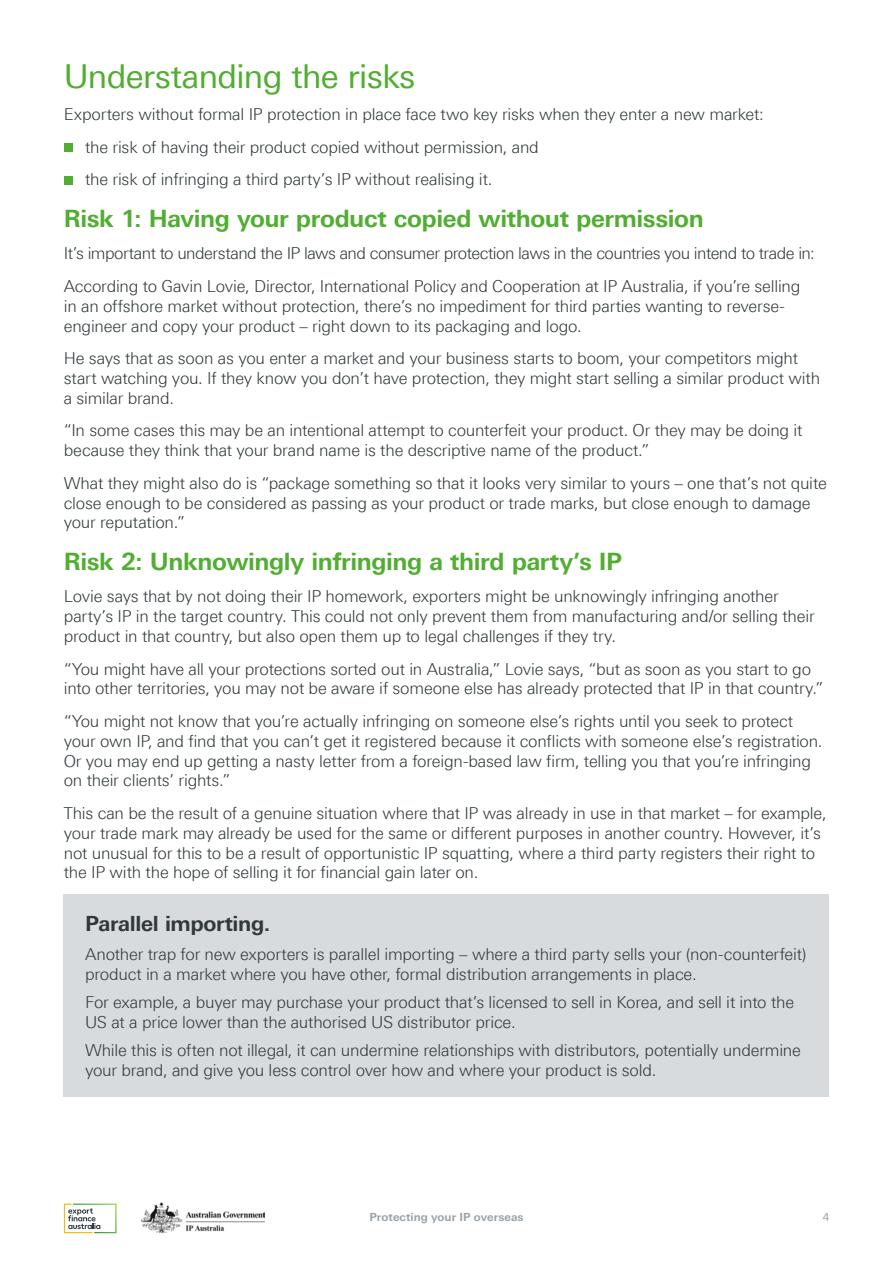
<style>
.page{position:relative;width:893px;height:1263px;background:#fff}
.page>*{position:absolute;margin:0;border:0;box-sizing:border-box;transform-origin:0 0}
.t1{font:33px "Linotype Univers 430";letter-spacing:-.02em;color:#52ae32}
.t2{font:700 24px "Linotype Univers 630";letter-spacing:-.02em;color:#52ae32}
.t3{font:700 21px "Linotype Univers 630";letter-spacing:-.02em;color:#30383b}
.t4{font:300 16.5px/19.8px "Linotype Univers 330";letter-spacing:-.015em;color:#30383b}
.t5{font:700 11.25px "Linotype Univers 630";letter-spacing:.005em;color:#9ba2a7}
.t6{font:11.25px "Linotype Univers 430";color:#9ba2a7}
</style>
<div class="page">
<img style="left:141px;top:1202px;width:123px;height:30px">
<svg style="left:64px;top:1203px;width:52px;height:30px"></svg>
<div style="left:64px;top:143px;width:8px;height:9px;background:#52ae32"></div>
<div style="left:64px;top:176px;width:8px;height:9px;background:#52ae32"></div>
<div style="left:64px;top:894px;width:765px;height:202px;background:#d7dbdd"></div>
<h1 class="t1" style="left:64px;top:57px;width:353px">Understanding the risks</h1>
<p class="t4" style="left:85px;top:98px;width:680px;line-height:32.5px;text-indent:-21px">Exporters without formal IP protection in place face two key risks when they enter a new market: the risk of having their product copied without permission, and<br>the risk of infringing a third party’s IP without realising it.</p>
<h2 class="t2" style="left:64px;top:204px;width:642px">Risk 1: Having your product copied without permission</h2>
<p class="t4" style="left:64px;top:237px;width:752px;line-height:32.5px">It’s important to understand the IP laws and consumer protection laws in the countries you intend to trade in:<br>According to Gavin Lovie, Director, International Policy and Cooperation at IP Australia, if you’re selling</p>
<p class="t4" style="left:64px;top:296px;width:723px">in an offshore market without protection, there’s no impediment for third parties wanting to reverse&shy;engineer and copy your product – right down to its packaging and logo.</p>
<p class="t4" style="left:64px;top:348px;width:758px">He says that as soon as you enter a market and your business starts to boom, your competitors might start watching you. If they know you don’t have protection, they might start selling a similar product with a similar brand.</p>
<p class="t4" style="left:64px;top:420px;width:740px">“In some cases this may be an intentional attempt to counterfeit your product. Or they may be doing it because they think that your brand name is the descriptive name of the product.”</p>
<p class="t4" style="left:64px;top:473px;width:765px">What they might also do is “package something so that it looks very similar to yours – one that’s not quite close enough to be considered as passing as your product or trade marks, but close enough to damage your reputation.”</p>
<h2 class="t2" style="left:64px;top:547px;width:560px">Risk 2: Unknowingly infringing a third party’s IP</h2>
<p class="t4" style="left:64px;top:586px;width:752px">Lovie says that by not doing their IP homework, exporters might be unknowingly infringing another party’s IP in the target country. This could not only prevent them from manufacturing and/or selling their product in that country, but also open them up to legal challenges if they try.</p>
<p class="t4" style="left:64px;top:659px;width:761px">“You might have all your protections sorted out in Australia,” Lovie says, “but as soon as you start to go into other territories, you may not be aware if someone else has already protected that IP in that country.”</p>
<p class="t4" style="left:64px;top:711px;width:760px">“You might not know that you’re actually infringing on someone else’s rights until you seek to protect your own IP, and find that you can’t get it registered because it conflicts with someone else’s registration.<br>Or you may end up getting a nasty letter from a foreign-based law firm, telling you that you’re infringing on their clients’ rights.”</p>
<p class="t4" style="left:64px;top:803px;width:764px">This can be the result of a genuine situation where that IP was already in use in that market – for example, your trade mark may already be used for the same or different purposes in another country. However, it’s not unusual for this to be a result of opportunistic IP squatting, where a third party registers their right to the IP with the hope of selling it for financial gain later on.</p>
<p class="t3" style="left:85px;top:911px;width:187px">Parallel importing.</p>
<p class="t4" style="left:85px;top:944px;width:723px">Another trap for new exporters is parallel importing – where a third party sells your (non-counterfeit) product in a market where you have other, formal distribution arrangements in place.</p>
<p class="t4" style="left:85px;top:992px;width:711px">For example, a buyer may purchase your product that’s licensed to sell in Korea, and sell it into the<br>US at a price lower than the authorised US distributor price.</p>
<p class="t4" style="left:85px;top:1040px;width:717px">While this is often not illegal, it can undermine relationships with distributors, potentially undermine your brand, and give you less control over how and where your product is sold.</p>
<p class="t5" style="left:369px;top:1210px;width:156px">Protecting your IP overseas</p>
<p class="t6" style="left:823px;top:1211px;width:8px">4</p>
</div>
